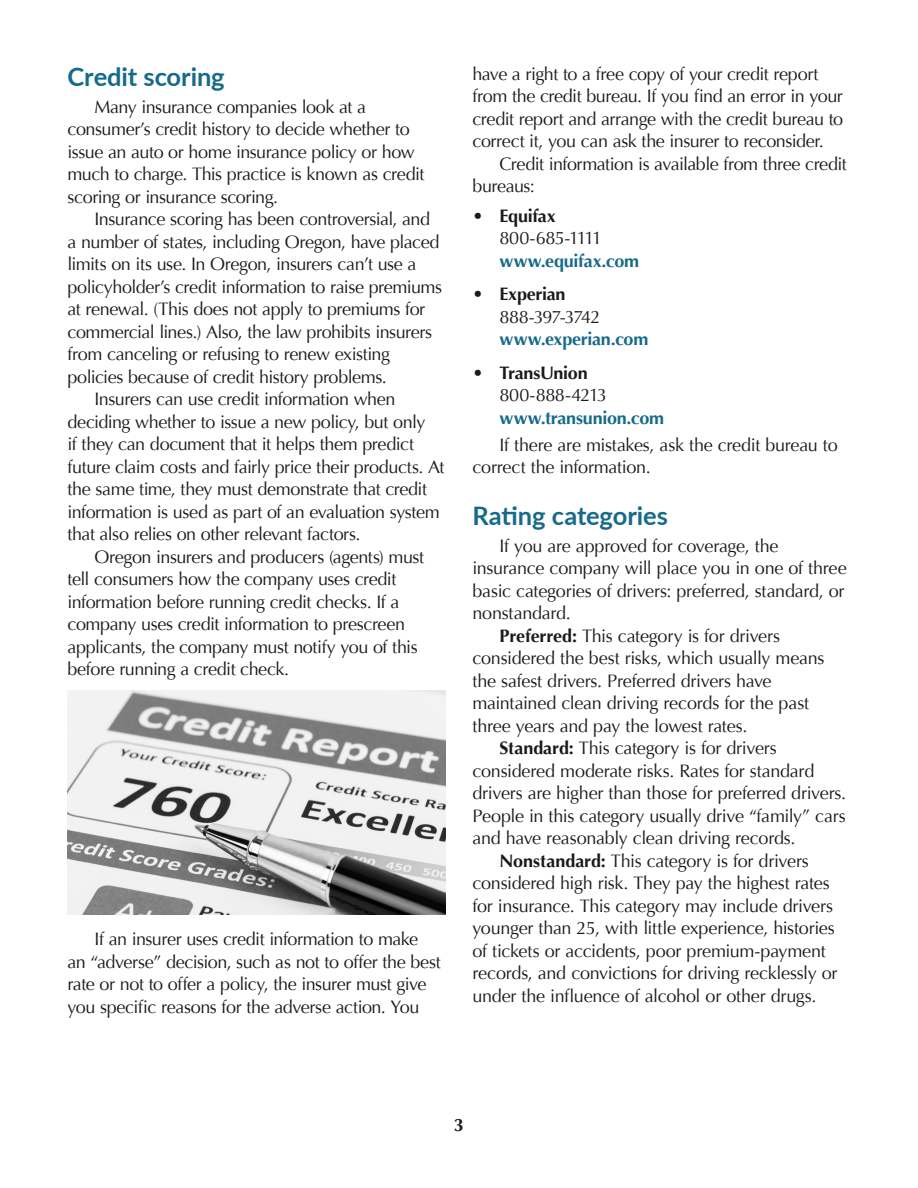
<style>
.page{position:relative;width:918px;height:1188px;background:#fff}
.page>*{position:absolute;margin:0;border:0;box-sizing:border-box;transform-origin:0 0}
.Head_3_subhead{font:700 25.5px "Lato";letter-spacing:-.005em;color:#166a8a}
.Text_1_Body{font:18px/22.5px "Optima";letter-spacing:-.02em;color:#1a1a1a}
.t1{font:700 18px/22.5px "Optima";letter-spacing:-.015em;color:#166a8a}
.t2{font:700 18px "Optima";color:#1a1a1a}
.s1{font-weight:400;color:#1a1a1a}
.s2{color:#1a1a1a}
.s3{font-weight:700}
</style>
<div class="page">
<img style="left:68px;top:691px;width:378px;height:224px">
<p class="Head_3_subhead" style="left:68px;top:58px;width:159px">Credit scoring</p>
<p class="Text_1_Body" style="left:68px;top:96px;width:359px;text-indent:27px">Many insurance companies look at a consumer’s credit history to decide whether to issue an auto or home insurance policy or how much to charge. This practice is known as credit scoring or insurance scoring.</p>
<p class="Text_1_Body" style="left:68px;top:208px;width:376px;text-indent:27px">Insurance scoring has been controversial, and a number of states, including Oregon, have placed limits on its use. In Oregon, insurers can’t use a policyholder’s credit information to raise premiums at renewal. (This does not apply to premiums for commercial lines.) Also, the law prohibits insurers from canceling or refusing to renew existing policies because of credit history problems.</p>
<p class="Text_1_Body" style="left:68px;top:388px;width:379px;text-indent:27px">Insurers can use credit information when deciding whether to issue a new policy, but only<br>if they can document that it helps them predict future claim costs and fairly price their products. At the same time, they must demonstrate that credit information is used as part of an evaluation system that also relies on other relevant factors.</p>
<p class="Text_1_Body" style="left:68px;top:546px;width:358px;text-indent:27px">Oregon insurers and producers (agents) must tell consumers how the company uses credit information before running credit checks. If a company uses credit information to prescreen applicants, the company must notify you of this before running a credit check.</p>
<p class="Text_1_Body" style="left:68px;top:928px;width:375px;text-indent:27px">If an insurer uses credit information to make an “adverse” decision, such as not to offer the best rate or not to offer a policy, the insurer must give you specific reasons for the adverse action. You</p>
<p class="Text_1_Body" style="left:472px;top:63px;width:372px">have a right to a free copy of your credit report from the credit bureau. If you find an error in your credit report and arrange with the credit bureau to correct it, you can ask the insurer to reconsider.</p>
<p class="Text_1_Body" style="left:472px;top:153px;width:376px;text-indent:27px">Credit information is available from three credit bureaus:</p>
<p class="t1" style="left:500px;top:204px;width:141px;text-indent:-27px"><span class="s1">•</span> <span class="s2">Equifax<br></span><span class="s1">800-685-1111 </span>www.equifax.com</p>
<p class="t1" style="left:500px;top:283px;width:150px;text-indent:-27px"><span class="s1">•</span> <span class="s2">Experian<br></span><span class="s1">888-397-3742 </span>www.experian.com</p>
<p class="t1" style="left:500px;top:362px;width:166px;text-indent:-27px"><span class="s1">•</span> <span class="s2">TransUnion<br></span><span class="s1">800-888-4213 </span>www.transunion.com</p>
<p class="Text_1_Body" style="left:472px;top:433px;width:367px;text-indent:27px">If there are mistakes, ask the credit bureau to correct the information.</p>
<p class="Head_3_subhead" style="left:472px;top:497px;width:197px">Rating categories</p>
<p class="Text_1_Body" style="left:472px;top:535px;width:376px;text-indent:27px">If you are approved for coverage, the insurance company will place you in one of three basic categories of drivers: preferred, standard, or nonstandard.</p>
<p class="Text_1_Body" style="left:472px;top:625px;width:354px;text-indent:27px"><span class="s3">Preferred:</span> This category is for drivers considered the best risks, which usually means the safest drivers. Preferred drivers have maintained clean driving records for the past three years and pay the lowest rates.</p>
<p class="Text_1_Body" style="left:472px;top:737px;width:375px;text-indent:27px"><span class="s3">Standard:</span> This category is for drivers considered moderate risks. Rates for standard drivers are higher than those for preferred drivers.<br>People in this category usually drive “family” cars and have reasonably clean driving records.</p>
<p class="Text_1_Body" style="left:472px;top:850px;width:367px;text-indent:27px"><span class="s3">Nonstandard:</span> This category is for drivers considered high risk. They pay the highest rates for insurance. This category may include drivers younger than 25, with little experience, histories of tickets or accidents, poor premium-payment records, and convictions for driving recklessly or under the influence of alcohol or other drugs.</p>
<p class="t2" style="left:454px;top:1115px;width:12px">3</p>
</div>
